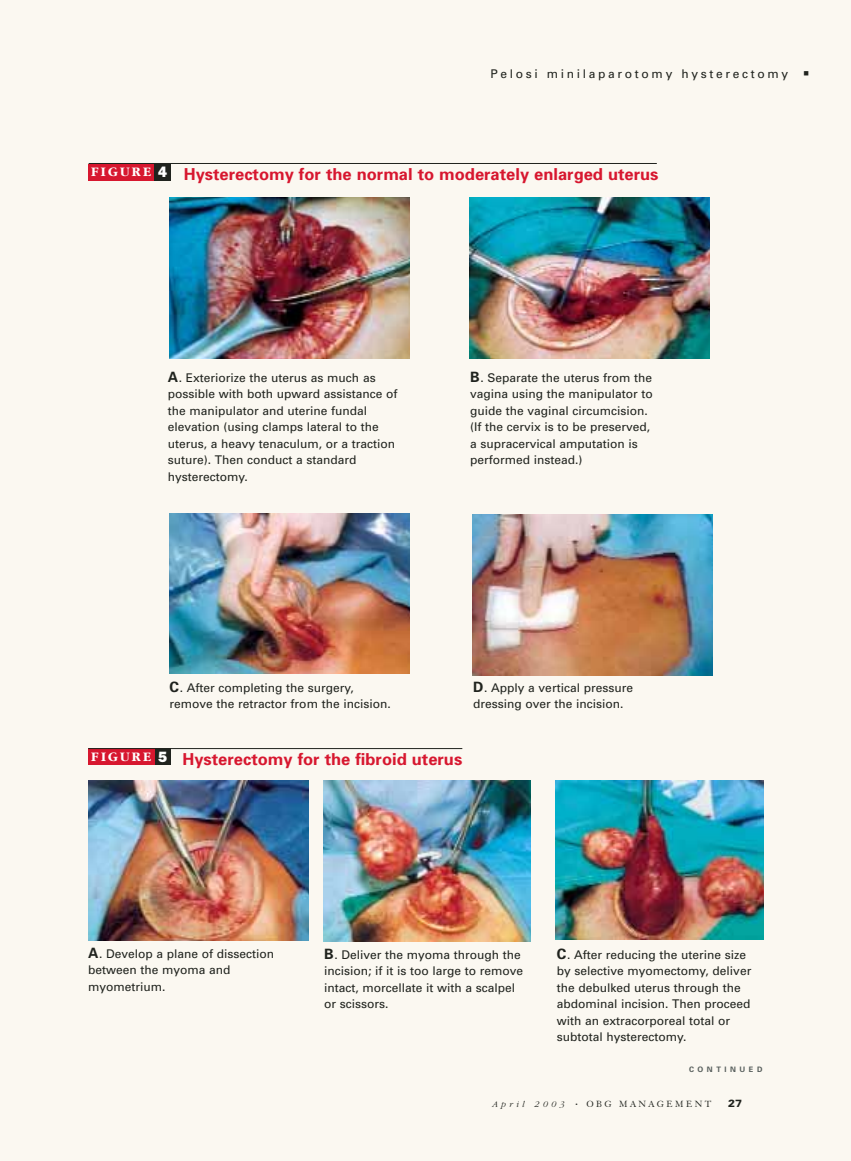
<style>
.page{position:relative;width:851px;height:1161px;background:#fff}
.page>*{position:absolute;margin:0;border:0;box-sizing:border-box;transform-origin:0 0}
.t1{font:700 16.5px "Univers";color:#d7172f}
.t2{font:700 13.5px "Garamond";letter-spacing:.17em;color:#fff}
.t3{font:12px/16.5px "Univers";color:#20231e}
.t4{font:12px "Univers";letter-spacing:.22em;color:#20231e}
.t5{font:900 10.5px "Univers";color:#20231e}
.t6{font:9.75px "Elegant Garamond BT";letter-spacing:.25em;color:#20231e}
.t7{font:italic 300 9px "Garamond";letter-spacing:.385em;color:#20231e}
.t8{font:700 7.5px "Univers";letter-spacing:.47em;color:#575e5c}
.s1{font-family:"Franklin Gothic";font-weight:800;font-size:15px}
.s2{font-weight:700;font-size:14.25px}
.s3{font-family:"Janson Text";font-size:4.5px}
</style>
<div class="page">
<div style="left:1px;top:0;width:849px;height:1161px;background:#fbf8f1"></div>
<div style="left:88px;top:164px;width:66px;height:16px;background:#d7172f"></div>
<div style="left:154px;top:164px;width:17px;height:16px;background:#20231e"></div>
<img style="left:170px;top:198px;width:239px;height:160px">
<img style="left:469px;top:198px;width:240px;height:160px">
<img style="left:170px;top:513px;width:239px;height:161px">
<img style="left:472px;top:515px;width:240px;height:160px">
<img style="left:88px;top:780px;width:220px;height:161px">
<img style="left:323px;top:781px;width:207px;height:160px">
<img style="left:556px;top:781px;width:207px;height:159px">
<div style="left:154px;top:749px;width:17px;height:16px;background:#20231e"></div>
<div style="left:88px;top:749px;width:66px;height:16px;background:#d7172f"></div>
<hr style="left:88px;top:748px;width:374px;height:1px;background:#20231e">
<hr style="left:89px;top:163px;width:567px;height:1px;background:#20231e">
<p class="t4" style="left:490px;top:69px;width:299px">Pelosi minilaparotomy hysterectomy</p>
<p class="t2" style="left:91px;top:167px;width:77px">FIGURE <span class="s1">4</span></p>
<h1 class="t1" style="left:184px;top:168px;width:476px">Hysterectomy for the normal to moderately enlarged uterus</h1>
<p class="t3" style="left:168px;top:371px;width:231px"><span class="s2">A</span>. Exteriorize the uterus as much as possible with both upward assistance of the manipulator and uterine fundal elevation (using clamps lateral to the uterus, a heavy tenaculum, or a traction suture). Then conduct a standard hysterectomy.</p>
<p class="t3" style="left:470px;top:371px;width:184px"><span class="s2">B</span>. Separate the uterus from the vagina using the manipulator to guide the vaginal circumcision. (If the cervix is to be preserved, a supracervical amputation is performed instead.)</p>
<p class="t3" style="left:169px;top:680px;width:222px"><span class="s2">C</span>. After completing the surgery, remove the retractor from the incision.</p>
<p class="t3" style="left:473px;top:680px;width:161px"><span class="s2">D</span>. Apply a vertical pressure dressing over the incision.</p>
<p class="t2" style="left:91px;top:752px;width:77px">FIGURE <span class="s1">5</span></p>
<h1 class="t1" style="left:182px;top:753px;width:281px">Hysterectomy for the fibroid uterus</h1>
<p class="t3" style="left:88px;top:947px;width:188px"><span class="s2">A</span>. Develop a plane of dissection between the myoma and myometrium.</p>
<p class="t3" style="left:324px;top:947px;width:200px"><span class="s2">B</span>. Deliver the myoma through the incision; if it is too large to remove intact, morcellate it with a scalpel or scissors.</p>
<p class="t3" style="left:557px;top:947px;width:196px"><span class="s2">C</span>. After reducing the uterine size by selective myomectomy, deliver the debulked uterus through the abdominal incision. Then proceed with an extracorporeal total or subtotal hysterectomy.</p>
<p class="t8" style="left:689px;top:1066px;width:75px">CONTINUED</p>
<p class="t7" style="left:491px;top:1101px;width:74px">April 2003</p>
<p class="t6" style="left:575px;top:1100px;width:137px"><span class="s3">•</span> OBG MANAGEMENT</p>
<p class="t5" style="left:728px;top:1099px;width:16px">27</p>
</div>
